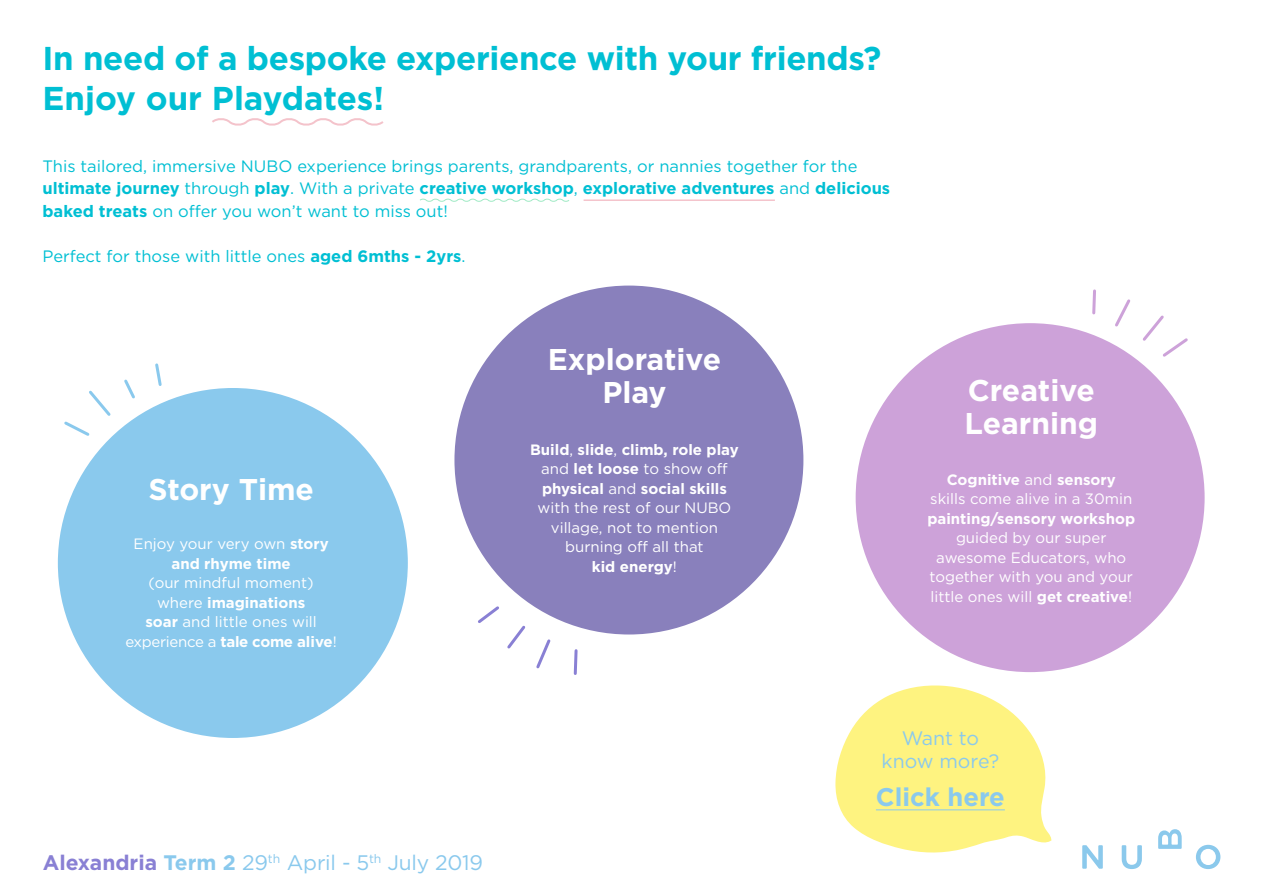
<style>
.page{position:relative;width:1263px;height:893px;background:#fff}
.page>*{position:absolute;margin:0;border:0;box-sizing:border-box;transform-origin:0 0}
.t1{font:700 33px/40.5px "Gotham HTF";letter-spacing:-.01em;color:#00bfd3}
.t2{font:700 30px/33px "Gotham HTF";color:#fff;text-align:center}
.t3{font:700 25.5px "Gotham HTF";color:#8ac9ed}
.t4{font:21px "Gotham HTF";letter-spacing:-.01em;color:#8ac9ed}
.t5{font:19.5px/23.4px "Gotham HTF";color:#8ac9ed;text-align:center}
.t6{font:16.5px/22.5px "Gotham HTF";color:#00bfd3}
.t7{font:15px/19.5px "Gotham HTF";color:#fff;text-align:center}
.t8{font:700 15px/19.5px "Gotham HTF";color:#fff;text-align:center}
.s1{font-weight:700}
.s2{font-weight:400}
.s3{font-weight:700;color:#8980d4}
</style>
<div class="page">
<div style="left:58px;top:388px;width:350px;height:350px;background:#8ac9ed;border-radius:50%"></div>
<div style="left:857px;top:324px;width:346px;height:347px;background:#cda2d9;border-radius:50%"></div>
<div style="left:456px;top:287px;width:346px;height:346px;background:#8980bc;border-radius:50%"></div>
<svg style="left:536px;top:639px;width:15px;height:30px"></svg>
<svg style="left:1115px;top:299px;width:16px;height:28px"></svg>
<svg style="left:124px;top:379px;width:11px;height:20px"></svg>
<svg style="left:155px;top:363px;width:7px;height:23px"></svg>
<svg style="left:478px;top:606px;width:48px;height:43px"></svg>
<svg style="left:1142px;top:315px;width:46px;height:42px"></svg>
<svg style="left:64px;top:390px;width:49px;height:48px"></svg>
<svg style="left:573px;top:649px;width:5px;height:26px"></svg>
<svg style="left:1092px;top:289px;width:4px;height:26px"></svg>
<svg style="left:835px;top:685px;width:217px;height:168px"></svg>
<hr style="left:876px;top:810px;width:129px;height:1px;background:#8ac9ed">
<svg style="left:1082px;top:845px;width:21px;height:24px"></svg>
<svg style="left:1122px;top:845px;width:20px;height:24px"></svg>
<svg style="left:1158px;top:829px;width:24px;height:20px"></svg>
<svg style="left:1196px;top:845px;width:24px;height:24px"></svg>
<svg style="left:212px;top:118px;width:172px;height:8px"></svg>
<svg style="left:420px;top:198px;width:150px;height:4px"></svg>
<hr style="left:584px;top:199px;width:191px;height:2px;background:#f4c3cb">
<h1 class="t1" style="left:43px;top:37px;width:840px">In need of a bespoke experience with your friends?<br>Enjoy our Playdates!</h1>
<p class="t6" style="left:43px;top:154px;width:849px">This tailored, immersive NUBO experience brings parents, grandparents, or nannies together for the <span class="s1">ultimate journey</span> through <span class="s1">play</span>. With a private <span class="s1">creative workshop</span>, <span class="s1">explorative adventures</span> and <span class="s1">delicious baked treats</span> on offer you won’t want to miss out!</p>
<p class="t6" style="left:43px;top:244px;width:424px">Perfect for those with little ones <span class="s1">aged 6mths - 2yrs</span>.</p>
<h2 class="t2" style="left:148px;top:472px;width:167px">Story Time</h2>
<p class="t8" style="left:134px;top:534px;width:197px"><span class="s2">Enjoy your very own</span> story and rhyme time</p>
<p class="t7" style="left:125px;top:573px;width:213px">(our mindful moment) where <span class="s1">imaginations<br>soar</span> and little ones will experience a <span class="s1">tale come alive</span>!</p>
<h2 class="t2" style="left:548px;top:342px;width:175px">Explorative<br>Play</h2>
<p class="t7" style="left:530px;top:439px;width:210px"><span class="s1">Build</span>, <span class="s1">slide</span>, <span class="s1">climb, role play </span>and <span class="s1">let loose</span> to show off <span class="s1">physical</span> and <span class="s1">social skills </span>with the rest of our NUBO village, not to mention burning off all that<br><span class="s1">kid energy</span>!</p>
<h2 class="t2" style="left:964px;top:373px;width:135px;text-align:left">Creative<br>Learning</h2>
<p class="t7" style="left:930px;top:469px;width:204px"><span class="s1">Cognitive</span> and <span class="s1">sensory </span>skills come alive in a 30min</p>
<p class="t8" style="left:927px;top:508px;width:209px">painting/sensory workshop</p>
<p class="t7" style="left:929px;top:528px;width:205px">guided by our super awesome Educators, who together with you and your little ones will <span class="s1">get creative</span>!</p>
<h3 class="t4" style="left:43px;top:851px;width:442px"><span class="s3">Alexandria</span> <span class="s1">Term 2</span> 29<sup>th</sup> April - 5<sup>th</sup> July 2019</h3>
<h3 class="t5" style="left:881px;top:726px;width:119px">Want to know more?</h3>
<h3 class="t3" style="left:876px;top:783px;width:130px">Click here</h3>
</div>
